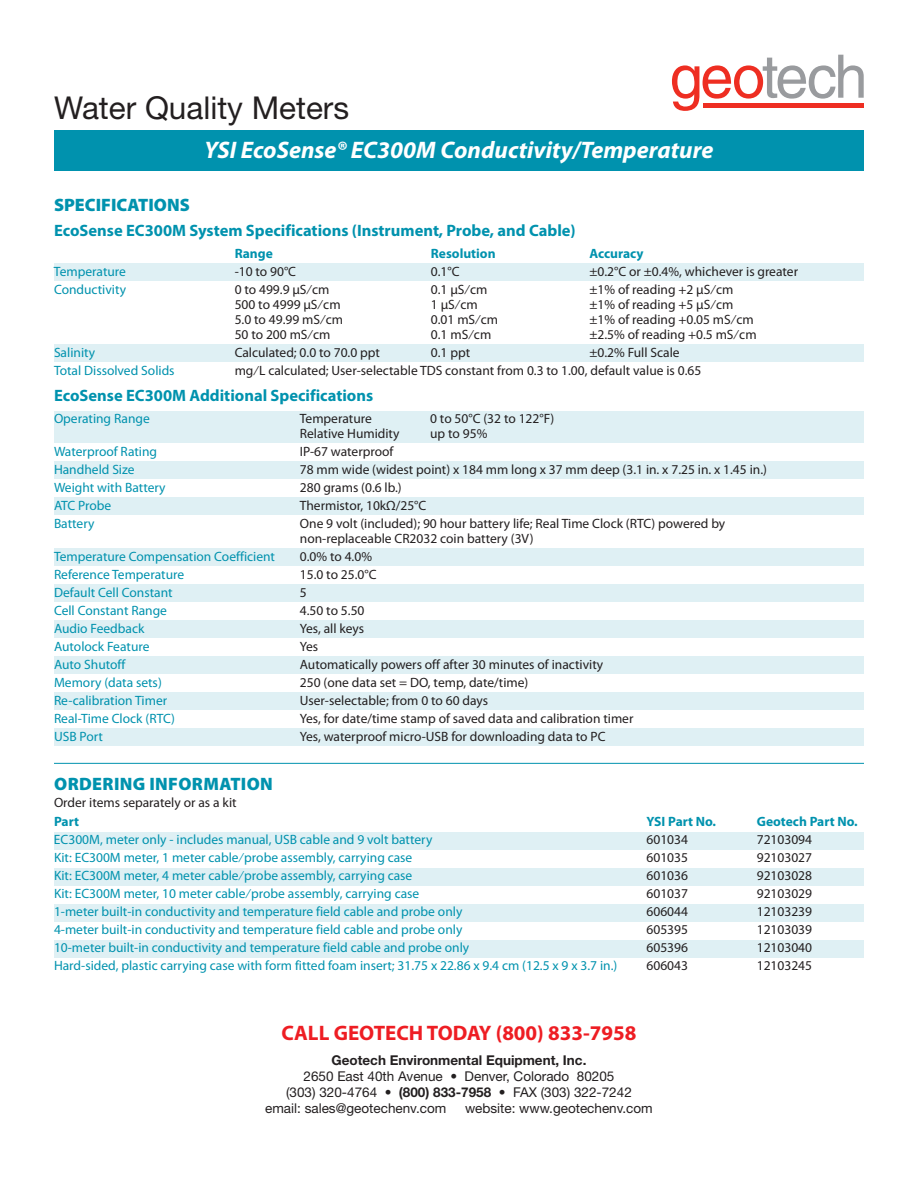
<style>
.page{position:relative;width:918px;height:1188px;background:#fff}
.page>*{position:absolute;margin:0;border:0;box-sizing:border-box;transform-origin:0 0}
.t1{font:31.5px "Helvetica Neue";color:#231f20}
.t2{font:italic 700 24px "Myriad Pro";color:#fff}
.t3{font:700 21px "Myriad Pro";color:#ee1d23}
.t4{font:900 18px "Myriad Pro";letter-spacing:.02em;color:#0092ae}
.t5{font:900 18px "Myriad Pro";color:#0092ae}
.t6{font:700 16.5px "Myriad Pro";color:#0092ae}
.t7{font:13.5px/15px "Myriad Pro";color:#231f20}
.t8{font:13.5px "Myriad Pro";color:#0092ae}
.t9{font:13.5px "Helvetica Neue";color:#231f20}
.t10{font:700 13.5px "Myriad Pro";color:#0092ae}
.t11{font:700 13.5px "Helvetica Neue";color:#231f20}
.s1{font-weight:700}
</style>
<div class="page">
<div style="left:54px;top:344px;width:810px;height:18px;background:#dff0f4"></div>
<div style="left:54px;top:461px;width:810px;height:18px;background:#dff0f4"></div>
<div style="left:54px;top:497px;width:810px;height:18px;background:#dff0f4"></div>
<div style="left:54px;top:411px;width:810px;height:32px;background:#dff0f4"></div>
<div style="left:54px;top:548px;width:810px;height:18px;background:#dff0f4"></div>
<div style="left:54px;top:584px;width:810px;height:18px;background:#dff0f4"></div>
<div style="left:54px;top:620px;width:810px;height:18px;background:#dff0f4"></div>
<div style="left:54px;top:656px;width:810px;height:18px;background:#dff0f4"></div>
<div style="left:54px;top:692px;width:810px;height:18px;background:#dff0f4"></div>
<div style="left:54px;top:832px;width:810px;height:18px;background:#dff0f4"></div>
<div style="left:54px;top:868px;width:810px;height:18px;background:#dff0f4"></div>
<div style="left:54px;top:904px;width:810px;height:18px;background:#dff0f4"></div>
<div style="left:54px;top:940px;width:810px;height:18px;background:#dff0f4"></div>
<div style="left:54px;top:728px;width:810px;height:18px;background:#dff0f4"></div>
<div style="left:54px;top:263px;width:810px;height:18px;background:#dff0f4"></div>
<svg style="left:672px;top:55px;width:192px;height:56px"></svg>
<div style="left:703px;top:103px;width:161px;height:5px;background:#ee2e22"></div>
<div style="left:54px;top:130px;width:810px;height:41px;background:#0092ae"></div>
<hr style="left:54px;top:763px;width:810px;height:1px;background:#0092ae">
<h1 class="t1" style="left:54px;top:96px;width:297px">Water Quality Meters</h1>
<h2 class="t2" style="left:204px;top:140px;width:511px">YSI EcoSense® EC300M Conductivity/Temperature</h2>
<h3 class="t5" style="left:54px;top:198px;width:137px">SPECIFICATIONS</h3>
<p class="t6" style="left:54px;top:224px;width:523px">EcoSense EC300M System Specifications (Instrument, Probe, and Cable)</p>
<p class="t10" style="left:235px;top:248px;width:40px">Range</p>
<p class="t10" style="left:431px;top:248px;width:66px">Resolution</p>
<p class="t10" style="left:589px;top:248px;width:56px">Accuracy</p>
<p class="t8" style="left:54px;top:266px;width:73px">Temperature</p>
<p class="t7" style="left:235px;top:265px;width:63px">-10 to 90°C</p>
<p class="t7" style="left:431px;top:265px;width:30px">0.1°C</p>
<p class="t7" style="left:590px;top:265px;width:210px">±0.2°C or ±0.4%, whichever is greater</p>
<p class="t8" style="left:54px;top:284px;width:74px">Conductivity</p>
<p class="t7" style="left:235px;top:283px;width:96px">0 to 499.9 μS/cm</p>
<p class="t7" style="left:431px;top:283px;width:58px">0.1 μS/cm</p>
<p class="t7" style="left:589px;top:283px;width:145px">±1% of reading +2 μS/cm</p>
<p class="t7" style="left:235px;top:298px;width:107px">500 to 4999 μS/cm</p>
<p class="t7" style="left:431px;top:298px;width:48px">1 μS/cm</p>
<p class="t7" style="left:589px;top:298px;width:145px">±1% of reading +5 μS/cm</p>
<p class="t7" style="left:235px;top:313px;width:110px">5.0 to 49.99 mS/cm</p>
<p class="t7" style="left:431px;top:313px;width:69px">0.01 mS/cm</p>
<p class="t7" style="left:589px;top:313px;width:166px">±1% of reading +0.05 mS/cm</p>
<p class="t7" style="left:235px;top:328px;width:97px">50 to 200 mS/cm</p>
<p class="t7" style="left:431px;top:328px;width:62px">0.1 mS/cm</p>
<p class="t7" style="left:589px;top:328px;width:169px">±2.5% of reading +0.5 mS/cm</p>
<p class="t8" style="left:54px;top:347px;width:43px">Salinity</p>
<p class="t7" style="left:235px;top:346px;width:147px">Calculated; 0.0 to 70.0 ppt</p>
<p class="t7" style="left:431px;top:346px;width:41px">0.1 ppt</p>
<p class="t7" style="left:590px;top:346px;width:92px">±0.2% Full Scale</p>
<p class="t8" style="left:54px;top:365px;width:122px">Total Dissolved Solids</p>
<p class="t7" style="left:235px;top:364px;width:468px">mg/L calculated; User-selectable TDS constant from 0.3 to 1.00, default value is 0.65</p>
<p class="t6" style="left:54px;top:389px;width:321px">EcoSense EC300M Additional Specifications</p>
<p class="t8" style="left:54px;top:414px;width:97px">Operating Range</p>
<p class="t7" style="left:300px;top:413px;width:73px">Temperature</p>
<p class="t7" style="left:430px;top:413px;width:125px">0 to 50°C (32 to 122°F)</p>
<p class="t7" style="left:300px;top:428px;width:101px">Relative Humidity</p>
<p class="t7" style="left:430px;top:428px;width:59px">up to 95%</p>
<p class="t8" style="left:54px;top:447px;width:105px">Waterproof Rating</p>
<p class="t7" style="left:300px;top:446px;width:95px">IP-67 waterproof</p>
<p class="t8" style="left:54px;top:465px;width:82px">Handheld Size</p>
<p class="t7" style="left:300px;top:464px;width:469px">78 mm wide (widest point) x 184 mm long x 37 mm deep (3.1 in. x 7.25 in. x 1.45 in.)</p>
<p class="t8" style="left:54px;top:483px;width:113px">Weight with Battery</p>
<p class="t7" style="left:300px;top:482px;width:103px">280 grams (0.6 lb.)</p>
<p class="t8" style="left:54px;top:501px;width:59px">ATC Probe</p>
<p class="t7" style="left:300px;top:500px;width:128px">Thermistor, 10kΩ/25°C</p>
<p class="t8" style="left:54px;top:519px;width:42px">Battery</p>
<p class="t7" style="left:300px;top:518px;width:427px">One 9 volt (included); 90 hour battery life; Real Time Clock (RTC) powered by non-replaceable CR2032 coin battery (3V)</p>
<p class="t8" style="left:54px;top:552px;width:223px">Temperature Compensation Coefficient</p>
<p class="t7" style="left:300px;top:551px;width:74px">0.0% to 4.0%</p>
<p class="t8" style="left:54px;top:570px;width:132px">Reference Temperature</p>
<p class="t7" style="left:300px;top:569px;width:78px">15.0 to 25.0°C</p>
<p class="t8" style="left:54px;top:588px;width:120px">Default Cell Constant</p>
<p class="t7" style="left:300px;top:587px;width:8px">5</p>
<p class="t8" style="left:54px;top:606px;width:115px">Cell Constant Range</p>
<p class="t7" style="left:300px;top:605px;width:66px">4.50 to 5.50</p>
<p class="t8" style="left:54px;top:624px;width:92px">Audio Feedback</p>
<p class="t7" style="left:300px;top:623px;width:66px">Yes, all keys</p>
<p class="t8" style="left:54px;top:642px;width:97px">Autolock Feature</p>
<p class="t7" style="left:300px;top:641px;width:20px">Yes</p>
<p class="t8" style="left:54px;top:660px;width:73px">Auto Shutoff</p>
<p class="t7" style="left:300px;top:659px;width:305px">Automatically powers off after 30 minutes of inactivity</p>
<p class="t8" style="left:54px;top:678px;width:109px">Memory (data sets)</p>
<p class="t7" style="left:300px;top:677px;width:230px">250 (one data set = DO, temp, date/time)</p>
<p class="t8" style="left:54px;top:696px;width:115px">Re-calibration Timer</p>
<p class="t7" style="left:300px;top:695px;width:190px">User-selectable; from 0 to 60 days</p>
<p class="t8" style="left:54px;top:714px;width:122px">Real-Time Clock (RTC)</p>
<p class="t7" style="left:300px;top:713px;width:335px">Yes, for date/time stamp of saved data and calibration timer</p>
<p class="t8" style="left:54px;top:732px;width:51px">USB Port</p>
<p class="t7" style="left:300px;top:731px;width:307px">Yes, waterproof micro-USB for downloading data to PC</p>
<h3 class="t4" style="left:54px;top:777px;width:220px">ORDERING INFORMATION</h3>
<p class="t7" style="left:54px;top:796px;width:184px">Order items separately or as a kit</p>
<p class="t10" style="left:54px;top:817px;width:27px">Part</p>
<p class="t10" style="left:646px;top:817px;width:71px">YSI Part No.</p>
<p class="t10" style="left:757px;top:817px;width:102px">Geotech Part No.</p>
<p class="t8" style="left:54px;top:835px;width:380px">EC300M, meter only - includes manual, USB cable and 9 volt battery</p>
<p class="t7" style="left:646px;top:833px;width:43px">601034</p>
<p class="t7" style="left:757px;top:833px;width:57px">72103094</p>
<p class="t8" style="left:54px;top:853px;width:360px">Kit: EC300M meter, 1 meter cable/probe assembly, carrying case</p>
<p class="t7" style="left:646px;top:851px;width:43px">601035</p>
<p class="t7" style="left:757px;top:851px;width:57px">92103027</p>
<p class="t8" style="left:54px;top:871px;width:360px">Kit: EC300M meter, 4 meter cable/probe assembly, carrying case</p>
<p class="t7" style="left:646px;top:869px;width:43px">601036</p>
<p class="t7" style="left:757px;top:869px;width:57px">92103028</p>
<p class="t8" style="left:54px;top:889px;width:367px">Kit: EC300M meter, 10 meter cable/probe assembly, carrying case</p>
<p class="t7" style="left:646px;top:887px;width:43px">601037</p>
<p class="t7" style="left:757px;top:887px;width:57px">92103029</p>
<p class="t8" style="left:54px;top:907px;width:410px">1-meter built-in conductivity and temperature field cable and probe only</p>
<p class="t7" style="left:646px;top:905px;width:43px">606044</p>
<p class="t7" style="left:757px;top:905px;width:57px">12103239</p>
<p class="t8" style="left:54px;top:925px;width:410px">4-meter built-in conductivity and temperature field cable and probe only</p>
<p class="t7" style="left:646px;top:923px;width:43px">605395</p>
<p class="t7" style="left:757px;top:923px;width:57px">12103039</p>
<p class="t8" style="left:54px;top:943px;width:417px">10-meter built-in conductivity and temperature field cable and probe only</p>
<p class="t7" style="left:646px;top:941px;width:43px">605396</p>
<p class="t7" style="left:757px;top:941px;width:57px">12103040</p>
<p class="t8" style="left:54px;top:961px;width:565px">Hard-sided, plastic carrying case with form fitted foam insert; 31.75 x 22.86 x 9.4 cm (12.5 x 9 x 3.7 in.)</p>
<p class="t7" style="left:646px;top:959px;width:43px">606043</p>
<p class="t7" style="left:757px;top:959px;width:57px">12103245</p>
<h3 class="t3" style="left:282px;top:1025px;width:356px">CALL GEOTECH TODAY (800) 833-7958</h3>
<p class="t11" style="left:332px;top:1055px;width:256px">Geotech Environmental Equipment, Inc.</p>
<p class="t9" style="left:304px;top:1071px;width:312px">2650 East 40th Avenue • Denver, Colorado 80205</p>
<p class="t9" style="left:286px;top:1087px;width:347px">(303) 320-4764 • <span class="s1">(800) 833-7958</span> • FAX (303) 322-7242</p>
<p class="t9" style="left:265px;top:1104px;width:183px">email: sales@geotechenv.com</p>
<p class="t9" style="left:465px;top:1104px;width:189px">website: www.geotechenv.com</p>
</div>
